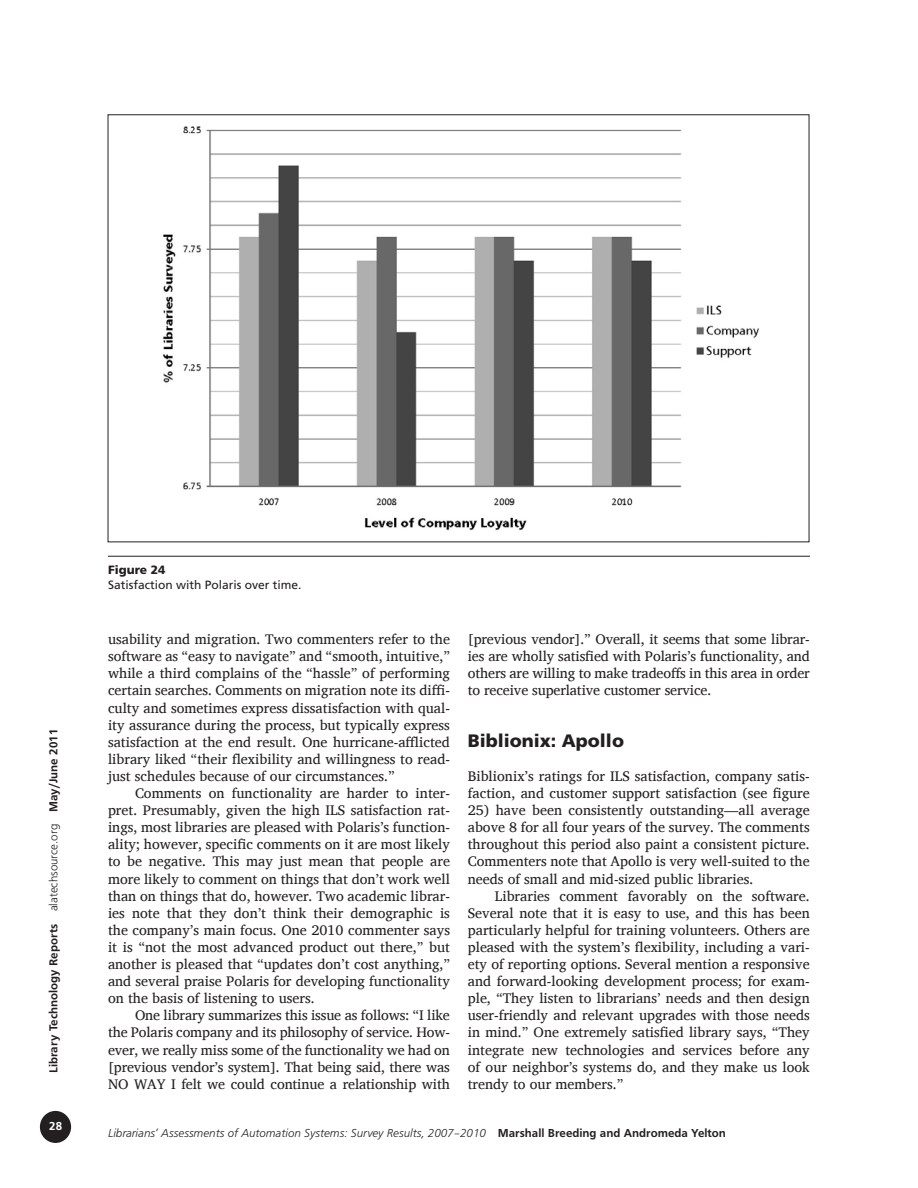
<style>
.page{position:relative;width:918px;height:1188px;background:#fff}
.page>*{position:absolute;margin:0;border:0;box-sizing:border-box;transform-origin:0 0}
.t1{font:900 18px "Frutiger";color:#231f20}
.t2{font:14.25px/17.1px "Charis SIL";color:#231f20;text-align:justify}
.t3{font:12px "Frugal Sans Light Italic DTC";color:#231f20}
.t4{font:12px "Frugal Sans Bold DTC";color:#231f20}
.t5{font:12px "Frutiger";color:#231f20}
.t6{font:900 12px "Frutiger";color:#231f20}
.t7{font:12px "Frugal Sans Bold DTC";color:#fff}
.s1{font-family:"Frugal Sans Light DTC"}
.s2{font-family:"Frugal Sans Bold DTC"}
</style>
<div class="page">
<div style="left:41px;top:1112px;width:29px;height:30px;background:#231f20;border-radius:50%"></div>
<div style="left:40px;top:1111px;width:31px;height:32px;border:2px solid #231f20;border-radius:50%"></div>
<hr style="left:108px;top:556px;width:702px;height:1px;background:#231f20">
<img style="left:162px;top:126px;width:597px;height:405px">
<p class="t4" style="left:47px;top:1073px;width:345px;rotate:-90deg">Library Technology Reports <span class="s1">alatechsource.org</span> May/June 2011</p>
<p class="t7" style="left:49px;top:1119px;width:14px">28</p>
<p class="t6" style="left:108px;top:563px;width:59px">Figure 24</p>
<p class="t5" style="left:108px;top:578px;width:195px">Satisfaction with Polaris over time.</p>
<p class="t2" style="left:108px;top:631px;width:344px">usability and migration. Two commenters refer to the software as “easy to navigate” and “smooth, intuitive,” while a third complains of the “hassle” of performing certain searches. Comments on migration note its diffi&shy;culty and sometimes express dissatisfaction with qual&shy;ity assurance during the process, but typically express satisfaction at the end result. One hurricane-afflicted library liked “their flexibility and willingness to read&shy;just schedules because of our circumstances.”</p>
<p class="t2" style="left:108px;top:785px;width:344px;text-indent:27px">Comments on functionality are harder to inter&shy;pret. Presumably, given the high ILS satisfaction rat&shy;ings, most libraries are pleased with Polaris’s function&shy;ality; however, specific comments on it are most likely to be negative. This may just mean that people are more likely to comment on things that don’t work well than on things that do, however. Two academic librar&shy;ies note that they don’t think their demographic is the company’s main focus. One 2010 commenter says it is “not the most advanced product out there,” but another is pleased that “updates don’t cost anything,” and several praise Polaris for developing functionality on the basis of listening to users.</p>
<p class="t2" style="left:108px;top:1007px;width:343px;text-indent:27px">One library summarizes this issue as follows: “I like the Polaris company and its philosophy of service. How&shy;ever, we really miss some of the functionality we had on [previous vendor’s system]. That being said, there was NO WAY I felt we could continue a relationship with</p>
<p class="t2" style="left:468px;top:631px;width:344px">[previous vendor].” Overall, it seems that some librar&shy;ies are wholly satisfied with Polaris’s functionality, and others are willing to make tradeoffs in this area in order to receive superlative customer service.</p>
<p class="t1" style="left:468px;top:730px;width:158px">Biblionix: Apollo</p>
<p class="t2" style="left:468px;top:767px;width:344px">Biblionix’s ratings for ILS satisfaction, company satis&shy;faction, and customer support satisfaction (see figure</p>
<p class="t2" style="left:468px;top:802px;width:343px">25) have been consistently outstanding—all average above 8 for all four years of the survey. The comments throughout this period also paint a consistent picture.<br>Commenters note that Apollo is very well-suited to the needs of small and mid-sized public libraries.</p>
<p class="t2" style="left:468px;top:887px;width:344px;text-indent:27px">Libraries comment favorably on the software.<br>Several note that it is easy to use, and this has been particularly helpful for training volunteers. Others are pleased with the system’s flexibility, including a vari&shy;ety of reporting options. Several mention a responsive and forward-looking development process; for exam&shy;ple, “They listen to librarians’ needs and then design user-friendly and relevant upgrades with those needs in mind.” One extremely satisfied library says, “They integrate new technologies and services before any of our neighbor’s systems do, and they make us look trendy to our members.”</p>
<p class="t3" style="left:108px;top:1126px;width:619px">Librarians’ Assessments of Automation Systems: Survey Results, 2007–2010 <span class="s2">Marshall Breeding and Andromeda Yelton</span></p>
</div>
